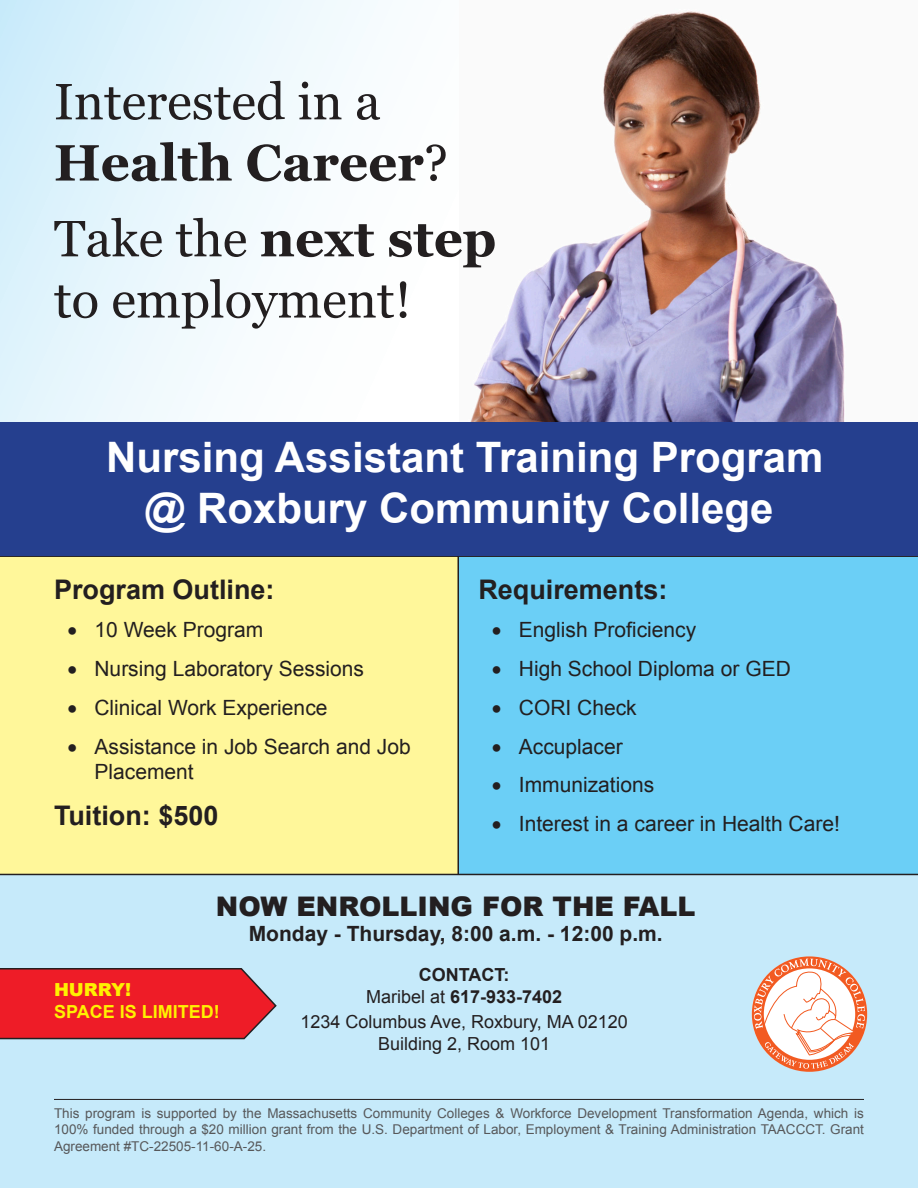
<style>
.page{position:relative;width:918px;height:1188px;background:#fff}
.page>*{position:absolute;margin:0;border:0;box-sizing:border-box;transform-origin:0 0}
.t1{font:51px/61.2px "Georgia";color:#231f20}
.t2{font:700 42px "Arial";color:#fff}
.t3{font:700 27px "Arial";color:#231f20}
.t4{font:900 27px "Arial";color:#231f20}
.t5{font:21px/25.2px "Arial";color:#231f20}
.t6{font:700 21px "Arial";color:#231f20}
.t7{font:18px "Arial";color:#231f20}
.t8{font:700 18px "Arial";color:#231f20}
.t9{font:700 18px "Arial";color:#fff101}
.t10{font:900 18px "Arial";color:#fff101}
.Normal__Web{font:13.5px/16.2px "Arial";color:#57585a;text-align:justify}
.s1{font-weight:700}
.s2{font-weight:400}
</style>
<div class="page">
<img style="left:160px;top:11px;width:685px;height:411px">
<div style="left:0;top:0;width:459px;height:421px;background:linear-gradient(to right,#d8f1fb,#fff)"></div>
<div style="left:459px;top:555px;width:459px;height:319px;background:#6bcff6"></div>
<div style="left:0;top:555px;width:459px;height:319px;background:#fff79a"></div>
<div style="left:0;top:874px;width:918px;height:314px;background:#c6eafa"></div>
<div style="left:0;top:422px;width:918px;height:133px;background:#253f8e"></div>
<svg style="left:0;top:967px;width:278px;height:73px;background:#e12e39"></svg>
<svg style="left:752px;top:956px;width:115px;height:116px"></svg>
<hr style="left:54px;top:1099px;width:810px;height:1px;background:#231f20">
<p class="t1" style="left:54px;top:72px;width:396px">Interested in a<br><span class="s1">Health Career</span>?</p>
<p class="t1" style="left:54px;top:209px;width:444px">Take the <span class="s1">next step </span>to employment!</p>
<p class="t2" style="left:106px;top:430px;width:719px">Nursing Assistant Training Program</p>
<p class="t2" style="left:144px;top:480px;width:631px">@ Roxbury Community College</p>
<p class="t3" style="left:54px;top:571px;width:222px">Program Outline:</p>
<p class="t5" style="left:68px;top:618px;width:197px">• 10 Week Program</p>
<p class="t5" style="left:68px;top:656px;width:298px">• Nursing Laboratory Sessions</p>
<p class="t5" style="left:68px;top:695px;width:262px">• Clinical Work Experience</p>
<p class="t5" style="left:94px;top:734px;width:318px;text-indent:-27px">• Assistance in Job Search and Job<br>Placement</p>
<p class="t3" style="left:54px;top:797px;width:166px">Tuition: $500</p>
<p class="t3" style="left:478px;top:571px;width:191px">Requirements:</p>
<p class="t5" style="left:492px;top:618px;width:206px">• English Proficiency</p>
<p class="t5" style="left:492px;top:656px;width:300px">• High School Diploma or GED</p>
<p class="t5" style="left:492px;top:695px;width:146px">• CORI Check</p>
<p class="t5" style="left:492px;top:734px;width:132px">• Accuplacer</p>
<p class="t5" style="left:492px;top:772px;width:164px">• Immunizations</p>
<p class="t5" style="left:492px;top:811px;width:349px">• Interest in a career in Health Care!</p>
<p class="t4" style="left:216px;top:887px;width:481px">NOW ENROLLING FOR THE FALL</p>
<p class="t6" style="left:249px;top:920px;width:415px">Monday - Thursday, 8:00 a.m. - 12:00 p.m.</p>
<p class="t8" style="left:419px;top:963px;width:92px">CONTACT:</p>
<p class="t8" style="left:366px;top:984px;width:198px"><span class="s2">Maribel at</span> 617-933-7402</p>
<p class="t7" style="left:300px;top:1010px;width:329px">1234 Columbus Ave, Roxbury, MA 02120</p>
<p class="t7" style="left:378px;top:1031px;width:174px">Building 2, Room 101</p>
<p class="t10" style="left:54px;top:977px;width:79px">HURRY!</p>
<p class="t9" style="left:54px;top:1000px;width:167px">SPACE IS LIMITED!</p>
<p class="Normal__Web" style="left:54px;top:1106px;width:812px">This program is supported by the Massachusetts Community Colleges &amp; Workforce Development Transformation Agenda, which is 100% funded through a $20 million grant from the U.S. Department of Labor, Employment &amp; Training Administration TAACCCT. Grant Agreement #TC-22505-11-60-A-25.</p>
</div>
